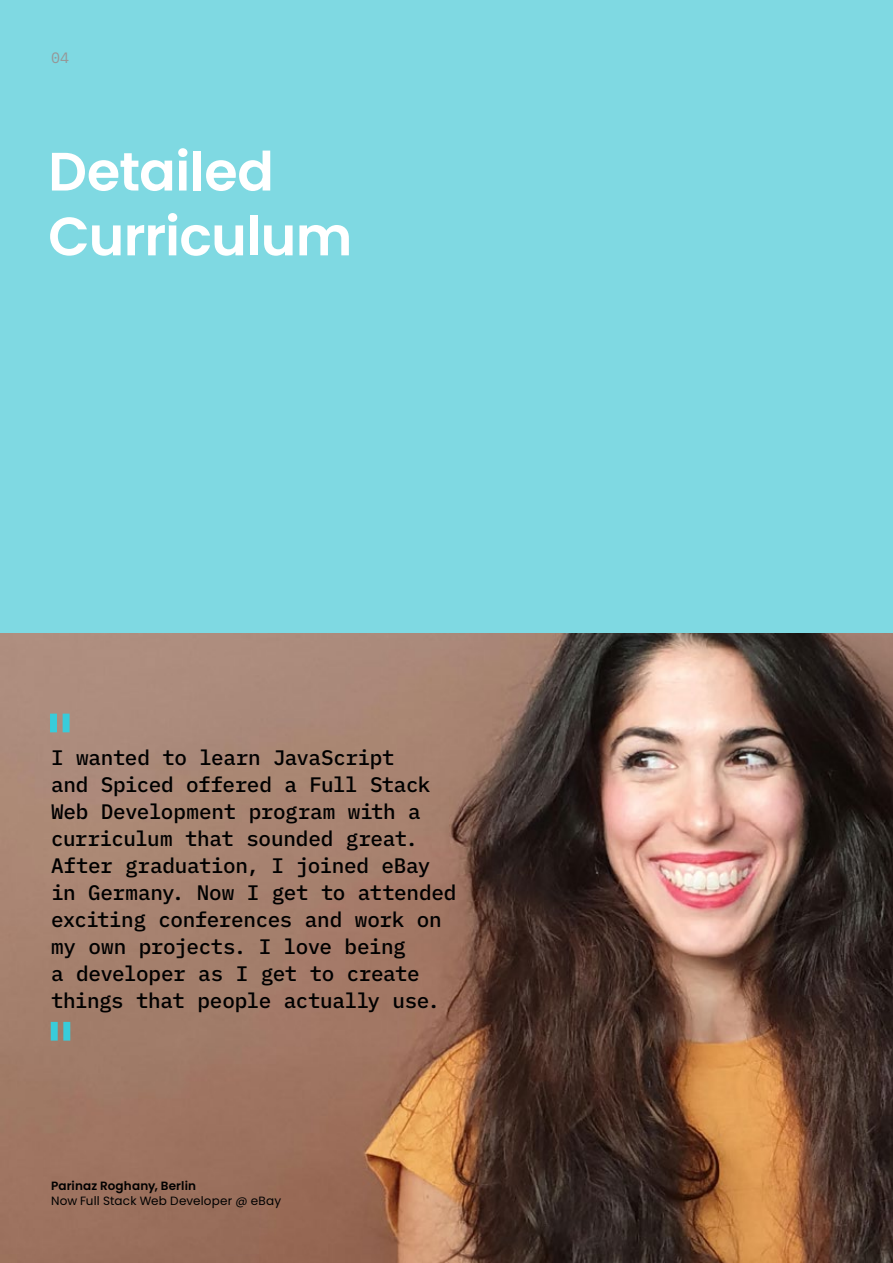
<style>
.page{position:relative;width:893px;height:1263px;background:#7fd9e2}
.page>*{position:absolute;margin:0;border:0;box-sizing:border-box;transform-origin:0 0}
.t1{font:600 60px "IBM Plex Mono";color:#38ccda}
.t2{font:600 54px/64.8px "Poppins";letter-spacing:-.01em;color:#fff}
.t3{font:500 21px/27px "IBM Plex Mono";letter-spacing:-.02em;color:#000}
.t4{font:15px "IBM Plex Mono";color:#969696}
.t5{font:12px "Poppins";letter-spacing:.015em;color:#000}
.t6{font:600 12px "Poppins";letter-spacing:.015em;color:#000}
</style>
<div class="page">
<img style="left:0;top:634px;width:893px;height:629px">
<p class="t4" style="left:51px;top:46px;width:19px">04</p>
<h2 class="t2" style="left:48px;top:139px;width:306px">Detailed<br>Curriculum</h2>
<h1 class="t1" style="left:42px;top:689px;width:37px">"</h1>
<p class="t3" style="left:51px;top:742px;width:407px">I wanted to learn JavaScript<br>and Spiced offered a Full Stack<br>Web Development program with a curriculum that sounded great.<br>After graduation, I joined eBay in Germany. Now I get to attended exciting conferences and work on my own projects. I love being<br>a developer as I get to create things that people actually use.</p>
<h1 class="t1" style="left:43px;top:998px;width:38px">"</h1>
<p class="t6" style="left:51px;top:1179px;width:147px">Parinaz Roghany, Berlin</p>
<p class="t5" style="left:51px;top:1194px;width:232px">Now Full Stack Web Developer @ eBay</p>
</div>
